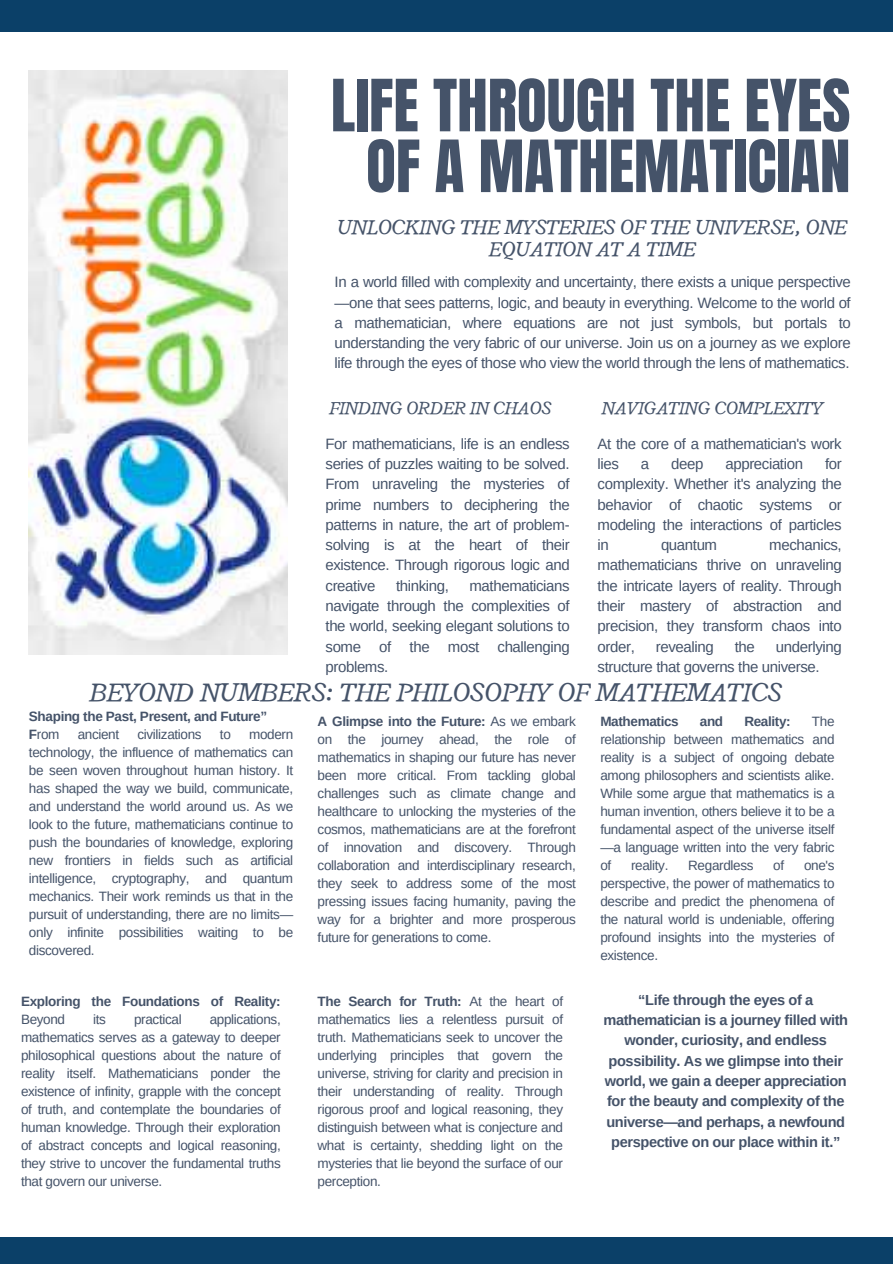
<style>
.page{position:relative;width:893px;height:1264px;background:#fff}
.page>*{position:absolute;margin:0;border:0;box-sizing:border-box;transform-origin:0 0}
.t1{font:61.2px/60.8px "Anton";color:#455369;text-align:center}
.t2{font:italic 28.5px "Radley";color:#455369}
.t3{font:italic 22.5px/22.5px "Radley";color:#455369;text-align:center}
.t4{font:italic 19.5px "Radley";color:#455369}
.t5{font:15px/20.2px "Arimo";letter-spacing:-.025em;color:#455369;text-align:justify}
.t6{font:700 14.55px/20.2px "Arimo";letter-spacing:-.025em;color:#455369;text-align:center}
.t7{font:13.5px/18px "Arimo";letter-spacing:-.025em;color:#455369;text-align:justify}
.t8{font:700 13.5px/18px "Arimo";letter-spacing:-.025em;color:#455369}
.s1{font-weight:400}
.s2{font-weight:700}
</style>
<div class="page">
<img style="left:29px;top:70px;width:259px;height:584px">
<div style="left:0;top:0;width:892px;height:32px;background:#0b4068"></div>
<div style="left:0;top:1236px;width:892px;height:27px;background:#0b4068"></div>
<h1 class="t1" style="left:331px;top:76px;width:521px">LIFE THROUGH THE EYES<br>OF A MATHEMATICIAN</h1>
<h3 class="t3" style="left:337px;top:215px;width:511px">UNLOCKING THE MYSTERIES OF THE UNIVERSE, ONE<br>EQUATION AT A TIME</h3>
<p class="t5" style="left:334px;top:272px;width:517px">In a world filled with complexity and uncertainty, there exists a unique perspective —one that sees patterns, logic, and beauty in everything. Welcome to the world of a mathematician, where equations are not just symbols, but portals to understanding the very fabric of our universe. Join us on a journey as we explore life through the eyes of those who view the world through the lens of mathematics.</p>
<h3 class="t4" style="left:329px;top:395px;width:223px">FINDING ORDER IN CHAOS</h3>
<h3 class="t4" style="left:601px;top:395px;width:223px">NAVIGATING COMPLEXITY</h3>
<p class="t5" style="left:597px;top:433px;width:246px">At the core of a mathematician's work lies</p>
<p class="t5" style="left:325px;top:433px;width:246px">For mathematicians, life is an endless series of puzzles waiting to be solved.<br>From unraveling the mysteries of prime numbers to deciphering the patterns in nature, the art of problem&shy;solving is at the heart of their existence. Through rigorous logic and creative</p>
<p class="t5" style="left:641px;top:454px;width:10px">a</p>
<p class="t5" style="left:671px;top:454px;width:34px">deep</p>
<p class="t5" style="left:725px;top:454px;width:79px">appreciation</p>
<p class="t5" style="left:597px;top:454px;width:246px;text-indent:227px">for complexity. Whether it's analyzing the behavior of chaotic systems or modeling the interactions of particles in</p>
<p class="t5" style="left:597px;top:535px;width:246px;text-indent:172px">mechanics, mathematicians thrive on unraveling the intricate layers of reality. Through their mastery of abstraction and precision, they transform chaos into order,</p>
<p class="t5" style="left:661px;top:535px;width:58px">quantum</p>
<p class="t5" style="left:325px;top:575px;width:246px;text-indent:144px">mathematicians navigate through the complexities of the world, seeking elegant solutions to some of the most challenging problems.</p>
<p class="t5" style="left:396px;top:575px;width:54px">thinking,</p>
<p class="t5" style="left:597px;top:636px;width:246px;text-indent:178px">underlying structure that governs the universe.</p>
<p class="t5" style="left:656px;top:636px;width:59px">revealing</p>
<p class="t5" style="left:734px;top:636px;width:22px">the</p>
<h2 class="t2" style="left:90px;top:673px;width:693px">BEYOND NUMBERS: THE PHILOSOPHY OF MATHEMATICS</h2>
<p class="t8" style="left:29px;top:707px;width:240px">Shaping the Past, Present, and Future”<br>F<span class="s1">rom</span></p>
<p class="t7" style="left:29px;top:725px;width:266px;text-indent:220px">modern technology, the influence of mathematics can be seen woven throughout human history. It has shaped the way we build, communicate, and understand the world around us. As we look to the future, mathematicians continue to push the boundaries of knowledge, exploring new frontiers in fields such as artificial intelligence, cryptography, and quantum mechanics. Their work reminds us that in the pursuit of understanding, there are no limits— only infinite possibilities waiting to be discovered.</p>
<p class="t7" style="left:78px;top:725px;width:43px">ancient</p>
<p class="t7" style="left:137px;top:725px;width:66px">civilizations</p>
<p class="t7" style="left:220px;top:725px;width:12px">to</p>
<p class="t8" style="left:21px;top:992px;width:261px">Exploring the Foundations of Reality:</p>
<p class="t7" style="left:21px;top:1010px;width:46px">Beyond</p>
<p class="t7" style="left:93px;top:1010px;width:14px">its</p>
<p class="t7" style="left:134px;top:1010px;width:49px">practical</p>
<p class="t7" style="left:21px;top:1010px;width:261px;text-indent:189px">applications, mathematics serves as a gateway to deeper philosophical questions about the nature of reality itself. Mathematicians ponder the existence of infinity, grapple with the concept of truth, and contemplate the boundaries of human knowledge. Through their exploration of abstract concepts and logical reasoning, they strive to uncover the fundamental truths that govern our universe.</p>
<p class="t7" style="left:317px;top:712px;width:260px"><span class="s2">A Glimpse into the Future:</span> As we embark on the journey ahead, the role of mathematics in shaping our future has never been more critical. From tackling global challenges such as climate change and healthcare to unlocking the mysteries of the cosmos, mathematicians are at the forefront of innovation and discovery. Through collaboration and interdisciplinary research, they seek to address some of the most pressing issues facing humanity, paving the way for a brighter and more prosperous future for generations to come.</p>
<p class="t7" style="left:317px;top:992px;width:247px"><span class="s2">The Search for Truth:</span> At the heart of mathematics lies a relentless pursuit of truth. Mathematicians seek to uncover the underlying principles that govern the universe, striving for clarity and precision in their understanding of reality. Through rigorous proof and logical reasoning, they distinguish between what is conjecture and what is certainty, shedding light on the mysteries that lie beyond the surface of our perception.</p>
<p class="t7" style="left:600px;top:712px;width:236px;text-indent:211px">The relationship between mathematics and reality is a subject of ongoing debate among philosophers and scientists alike.<br>While some argue that mathematics is a human invention, others believe it to be a fundamental aspect of the universe itself —a language written into the very fabric of</p>
<p class="t8" style="left:600px;top:712px;width:80px">Mathematics</p>
<p class="t8" style="left:699px;top:712px;width:25px">and</p>
<p class="t8" style="left:744px;top:712px;width:48px">Reality:</p>
<p class="t7" style="left:631px;top:856px;width:39px">reality.</p>
<p class="t7" style="left:688px;top:856px;width:67px">Regardless</p>
<p class="t7" style="left:773px;top:856px;width:12px">of</p>
<p class="t7" style="left:600px;top:856px;width:236px;text-indent:204px">one's perspective, the power of mathematics to describe and predict the phenomena of the natural world is undeniable, offering profound insights into the mysteries of existence.</p>
<p class="t6" style="left:603px;top:989px;width:246px">“Life through the eyes of a mathematician is a journey filled with wonder, curiosity, and endless possibility. As we glimpse into their world, we gain a deeper appreciation for the beauty and complexity of the universe—and perhaps, a newfound perspective on our place within it.”</p>
</div>
